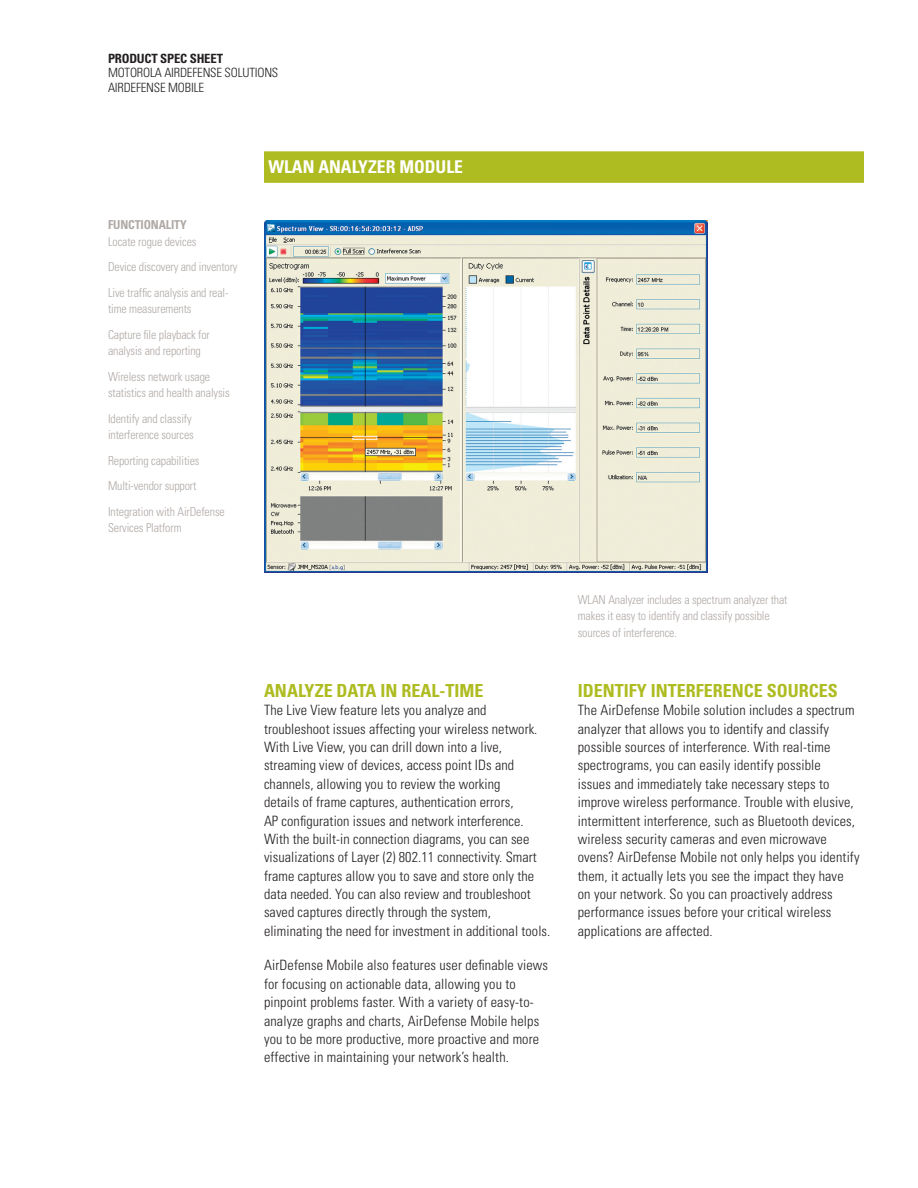
<style>
.page{position:relative;width:918px;height:1188px;background:#fff}
.page>*{position:absolute;margin:0;border:0;box-sizing:border-box;transform-origin:0 0}
.Body_Head{font:700 condensed 18px "Univers";color:#aebc21}
.Head_in_Bar{font:700 condensed 17.7px "Univers";color:#fff}
.Body_copy{font:300 condensed 14.25px/18.5px "Univers";letter-spacing:.01em;color:#231f20}
.Data_sheet_header{font:300 condensed 12.75px "Univers";letter-spacing:-.015em;color:#231f20}
.Data_sheet_header-2{font:700 condensed 12.75px "Univers";letter-spacing:-.015em;color:#231f20}
.Caption_body{font:300 condensed 12.3px/16.5px "Univers";letter-spacing:-.01em;color:#afa9a6}
.Caption_head{font:700 condensed 12.3px "Univers";letter-spacing:-.01em;color:#afa9a6}
</style>
<div class="page">
<div style="left:264px;top:151px;width:600px;height:32px;background:#aebc21"></div>
<img style="left:265px;top:220px;width:442px;height:353px">
<p class="Data_sheet_header-2" style="left:108px;top:51px;width:117px">PRODUCT SPEC SHEET</p>
<p class="Data_sheet_header" style="left:108px;top:65px;width:172px">MOTOROLA AIRDEFENSE SOLUTIONS</p>
<p class="Data_sheet_header" style="left:108px;top:80px;width:98px">AIRDEFENSE MOBILE</p>
<p class="Caption_head" style="left:108px;top:217px;width:80px">FUNCTIONALITY</p>
<p class="Caption_body" style="left:108px;top:233px;width:90px">Locate rogue devices</p>
<p class="Caption_body" style="left:108px;top:259px;width:131px">Device discovery and inventory</p>
<p class="Caption_body" style="left:108px;top:284px;width:122px">Live traffic analysis and real&shy;time measurements</p>
<p class="Caption_body" style="left:108px;top:326px;width:103px">Capture file playback for analysis and reporting</p>
<p class="Caption_body" style="left:108px;top:368px;width:123px">Wireless network usage statistics and health analysis</p>
<p class="Caption_body" style="left:108px;top:410px;width:87px">Identify and classify interference sources</p>
<p class="Caption_body" style="left:108px;top:452px;width:93px">Reporting capabilities</p>
<p class="Caption_body" style="left:108px;top:478px;width:90px">Multi-vendor support</p>
<p class="Caption_body" style="left:108px;top:503px;width:118px">Integration with AirDefense<br>Services Platform</p>
<p class="Head_in_Bar" style="left:268px;top:155px;width:196px">WLAN ANALYZER MODULE</p>
<p class="Body_Head" style="left:264px;top:680px;width:221px">ANALYZE DATA IN REAL-TIME</p>
<p class="Body_copy" style="left:264px;top:701px;width:288px">The Live View feature lets you analyze and troubleshoot issues affecting your wireless network.<br>With Live View, you can drill down into a live, streaming view of devices, access point IDs and channels, allowing you to review the working<br>details of frame captures, authentication errors,<br>AP configuration issues and network interference.<br>With the built-in connection diagrams, you can see visualizations of Layer (2) 802.11 connectivity. Smart frame captures allow you to save and store only the data needed. You can also review and troubleshoot saved captures directly through the system, eliminating the need for investment in additional tools.</p>
<p class="Body_copy" style="left:264px;top:956px;width:286px">AirDefense Mobile also features user definable views for focusing on actionable data, allowing you to pinpoint problems faster. With a variety of easy-to&shy;analyze graphs and charts, AirDefense Mobile helps you to be more productive, more proactive and more effective in maintaining your network’s health.</p>
<p class="Caption_body" style="left:578px;top:591px;width:211px">WLAN Analyzer includes a spectrum analyzer that makes it easy to identify and classify possible sources of interference.</p>
<p class="Body_Head" style="left:578px;top:680px;width:262px">IDENTIFY INTERFERENCE SOURCES</p>
<p class="Body_copy" style="left:578px;top:701px;width:283px">The AirDefense Mobile solution includes a spectrum analyzer that allows you to identify and classify possible sources of interference. With real-time spectrograms, you can easily identify possible<br>issues and immediately take necessary steps to improve wireless performance. Trouble with elusive, intermittent interference, such as Bluetooth devices, wireless security cameras and even microwave ovens? AirDefense Mobile not only helps you identify them, it actually lets you see the impact they have on your network. So you can proactively address performance issues before your critical wireless applications are affected.</p>
</div>
